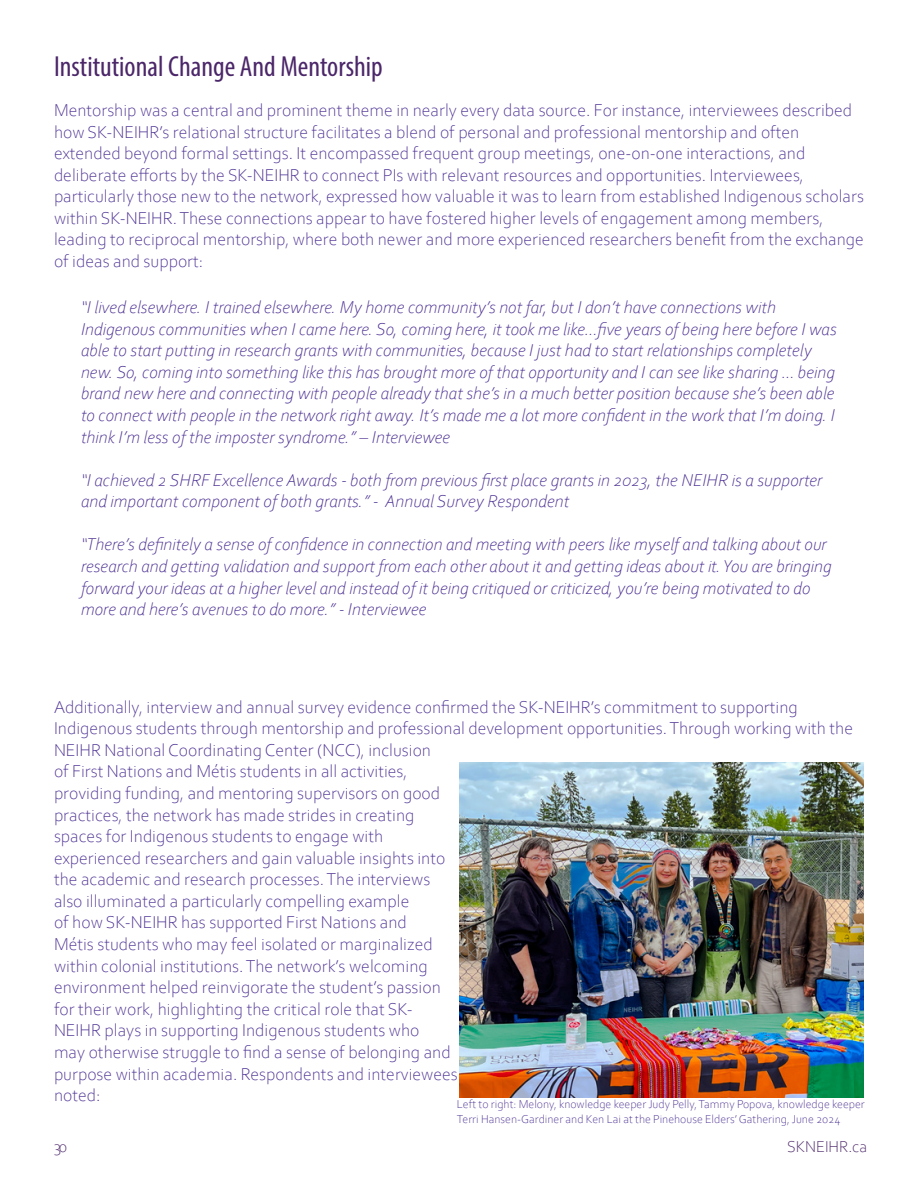
<style>
.page{position:relative;width:918px;height:1188px;background:#fff}
.page>*{position:absolute;margin:0;border:0;box-sizing:border-box;transform-origin:0 0}
.t1{font:29.1px "Myriad Variable Concept";color:#4b2669}
.t2{font:300 18px/21.6px "Corbel";color:#4a2e92}
.t3{font:italic 300 18px/21.6px "Corbel";color:#4a2e92}
.t4{font:300 16.5px "Corbel";color:#4b2669}
.t5{font:300 12px/14.4px "Corbel";color:#4a2e92}
</style>
<div class="page">
<img style="left:459px;top:762px;width:405px;height:335px">
<p class="t1" style="left:54px;top:49px;width:330px">Institutional Change And Mentorship</p>
<p class="t2" style="left:54px;top:99px;width:812px">Mentorship was a central and prominent theme in nearly every data source. For instance, interviewees described how SK-NEIHR’s relational structure facilitates a blend of personal and professional mentorship and often extended beyond formal settings. It encompassed frequent group meetings, one-on-one interactions, and deliberate efforts by the SK-NEIHR to connect PIs with relevant resources and opportunities. Interviewees, particularly those new to the network, expressed how valuable it was to learn from established Indigenous scholars within SK-NEIHR. These connections appear to have fostered higher levels of engagement among members, leading to reciprocal mentorship, where both newer and more experienced researchers benefit from the exchange of ideas and support:</p>
<p class="t3" style="left:81px;top:296px;width:757px">“I lived elsewhere. I trained elsewhere. My home community’s not far, but I don’t have connections with Indigenous communities when I came here. So, coming here, it took me like…five years of being here before I was able to start putting in research grants with communities, because I just had to start relationships completely new. So, coming into something like this has brought more of that opportunity and I can see like sharing … being brand new here and connecting with people already that she’s in a much better position because she’s been able to connect with people in the network right away. It’s made me a lot more confident in the work that I’m doing. I think I’m less of the imposter syndrome.” – Interviewee</p>
<p class="t3" style="left:81px;top:468px;width:743px">“I achieved 2 SHRF Excellence Awards - both from previous first place grants in 2023, the NEIHR is a supporter and important component of both grants.” - Annual Survey Respondent</p>
<p class="t3" style="left:81px;top:533px;width:752px">“There’s definitely a sense of confidence in connection and meeting with peers like myself and talking about our research and getting validation and support from each other about it and getting ideas about it. You are bringing forward your ideas at a higher level and instead of it being critiqued or criticized, you’re being motivated to do more and here’s avenues to do more.” - Interviewee</p>
<p class="t2" style="left:54px;top:695px;width:801px">Additionally, interview and annual survey evidence confirmed the SK-NEIHR’s commitment to supporting Indigenous students through mentorship and professional development opportunities. Through working with the NEIHR National Coordinating Center (NCC), inclusion<br>of First Nations and Métis students in all activities,<br>providing funding, and mentoring supervisors on good<br>practices, the network has made strides in creating<br>spaces for Indigenous students to engage with<br>experienced researchers and gain valuable insights into<br>the academic and research processes. The interviews<br>also illuminated a particularly compelling example<br>of how SK-NEIHR has supported First Nations and<br>Métis students who may feel isolated or marginalized<br>within colonial institutions. The network’s welcoming<br>environment helped reinvigorate the student’s passion<br>for their work, highlighting the critical role that SK-<br>NEIHR plays in supporting Indigenous students who<br>may otherwise struggle to find a sense of belonging and</p>
<p class="t2" style="left:54px;top:1062px;width:405px">purpose within academia. Respondents and interviewees</p>
<p class="t2" style="left:54px;top:1084px;width:48px">noted:</p>
<p class="t5" style="left:457px;top:1097px;width:409px">Left to right: Melony, knowledge keeper Judy Pelly, Tammy Popova, knowledge keeper<br>Terri Hansen-Gardiner and Ken Lai at the Pinehouse Elders’ Gathering, June 2024</p>
<p class="t4" style="left:54px;top:1136px;width:15px">30</p>
<p class="t4" style="left:787px;top:1136px;width:82px">SKNEIHR.ca</p>
</div>
